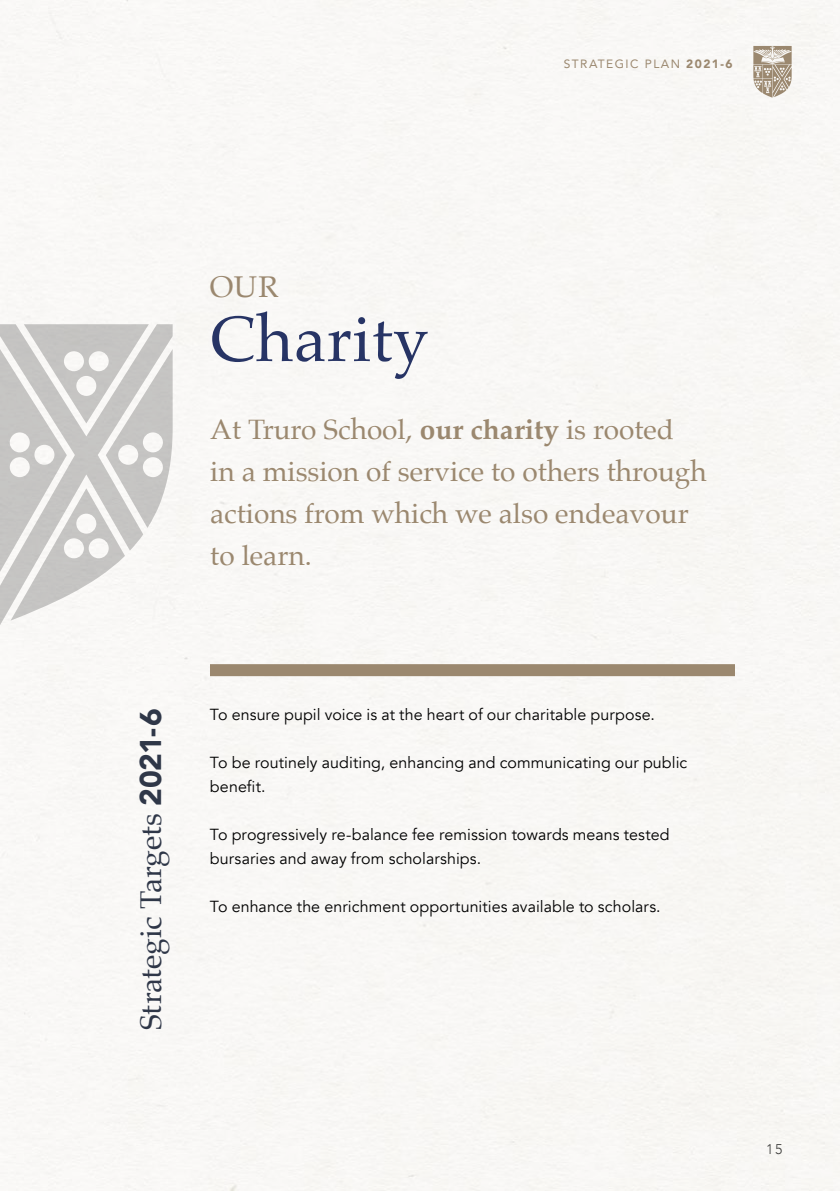
<style>
.page{position:relative;width:840px;height:1191px;background:#fff}
.page>*{position:absolute;margin:0;border:0;box-sizing:border-box;transform-origin:0 0}
.t1{font:64px "Palatino";letter-spacing:.01em;color:#273465}
.t2{font:30px "Palatino";letter-spacing:-.015em;color:#2f3748}
.t3{font:30px "Palatino";color:#9b886f}
.t4{font:28px/42px "Palatino";color:#9b886f}
.t5{font:16px/24px "Avenir";letter-spacing:.005em;color:#000}
.t6{font:300 14px "Avenir";color:#3c3c3b}
.t7{font:12px "Avenir";letter-spacing:.12em;color:#9b886f}
.s1{font-weight:900}
.s2{font-weight:700}
.s3{font-family:"Avenir";font-weight:900}
</style>
<div class="page">
<svg style="left:0;top:324px;width:172px;height:301px;fill:#c6c6c4"></svg>
<svg style="left:753px;top:46px;width:38px;height:52px"></svg>
<div style="left:210px;top:664px;width:524px;height:12px;background:#9b886f"></div>
<p class="t7" style="left:563px;top:55px;width:170px">STRATEGIC PLAN <span class="s1">2021-6</span></p>
<h2 class="t3" style="left:210px;top:262px;width:70px">OUR</h2>
<h1 class="t1" style="left:210px;top:286px;width:220px">Charity</h1>
<h3 class="t4" style="left:210px;top:408px;width:498px">At Truro School, <span class="s2">our charity</span> is rooted<br>in a mission of service to others through actions from which we also endeavour to learn.</h3>
<h2 class="t2" style="left:126px;top:1029px;width:322px;rotate:-90deg">Strategic Targets <span class="s3">2021-6</span></h2>
<p class="t5" style="left:210px;top:703px;width:446px">To ensure pupil voice is at the heart of our charitable purpose.</p>
<p class="t5" style="left:210px;top:751px;width:478px">To be routinely auditing, enhancing and communicating our public benefit.</p>
<p class="t5" style="left:210px;top:823px;width:461px">To progressively re-balance fee remission towards means tested bursaries and away from scholarships.</p>
<p class="t5" style="left:210px;top:895px;width:452px">To enhance the enrichment opportunities available to scholars.</p>
<p class="t6" style="left:765px;top:1140px;width:18px">15</p>
</div>
